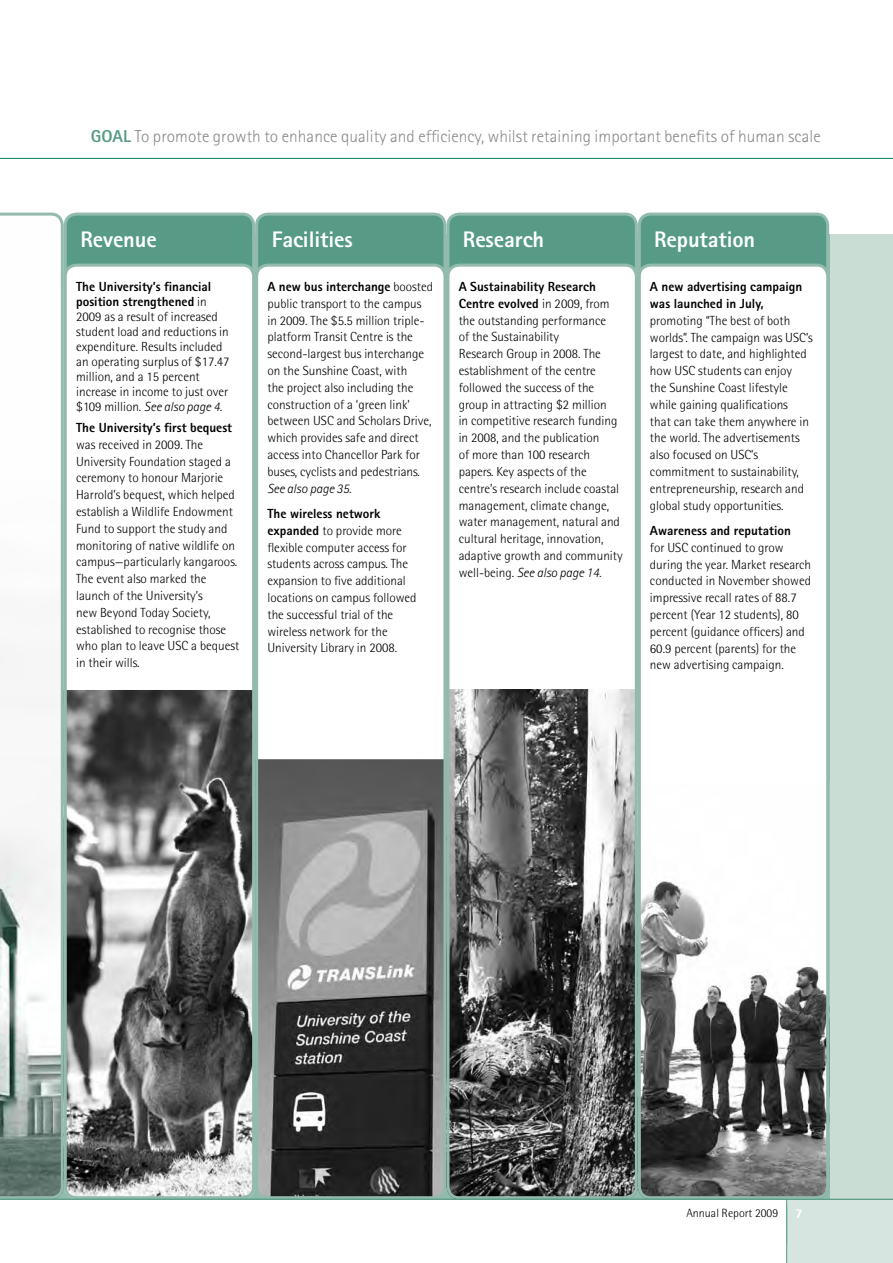
<style>
.page{position:relative;width:893px;height:1263px;background:#fff}
.page>*{position:absolute;margin:0;border:0;box-sizing:border-box;transform-origin:0 0}
.t1{font:800 22.5px "Rotis Sans Serif";letter-spacing:-.005em;color:#fff}
.t2{font:300 17.25px "Rotis Sans Serif";letter-spacing:.005em;color:#87888a}
.t3{font:800 13.5px "Rotis Semi Sans";color:#fff}
.t4{font:300 13.2px/16.8px "Rotis Semi Sans";color:#000}
.t5{font:800 13.2px/16.8px "Rotis Sans Serif";color:#000}
.t6{font:italic 300 13.2px "Rotis Sans Serif";color:#000}
.t7{font:300 12px "Rotis Semi Sans";color:#000}
.s1{font-weight:800;color:#579b87}
.s2{font-family:"Rotis Semi Sans";font-weight:300}
.s3{font-weight:300;font-style:italic}
.s4{font-family:"Rotis Semi Sans";font-style:normal}
.s5{font-family:"Rotis Sans Serif";font-weight:800}
</style>
<div class="page">
<div style="left:0;top:234px;width:893px;height:1029px;background:#c9ddd5"></div>
<hr style="left:0;top:158px;width:893px;height:1px;background:#007e67">
<svg style="left:0;top:213px;width:64px;height:986px;background:#dee4e2"></svg>
<div style="left:65px;top:214px;width:189px;height:82px;background:#579b87;border-radius:11px"></div>
<div style="left:64px;top:213px;width:191px;height:85px;border:3px solid #92bbad;border-radius:11px"></div>
<div style="left:257px;top:214px;width:188px;height:82px;background:#579b87;border-radius:11px"></div>
<div style="left:255px;top:213px;width:191px;height:85px;border:3px solid #92bbad;border-radius:11px"></div>
<div style="left:448px;top:214px;width:188px;height:82px;background:#579b87;border-radius:11px"></div>
<div style="left:446px;top:213px;width:192px;height:85px;border:3px solid #92bbad;border-radius:11px"></div>
<div style="left:639px;top:214px;width:189px;height:82px;background:#579b87;border-radius:11px"></div>
<div style="left:638px;top:213px;width:191px;height:85px;border:3px solid #92bbad;border-radius:11px"></div>
<div style="left:65px;top:265px;width:189px;height:933px;background:#fff;border-radius:11px"></div>
<img style="left:64px;top:690px;width:191px;height:509px">
<div style="left:64px;top:264px;width:191px;height:935px;border:3px solid #92bbad;border-radius:11px"></div>
<div style="left:257px;top:265px;width:188px;height:933px;background:#fff;border-radius:11px"></div>
<img style="left:255px;top:759px;width:191px;height:440px">
<div style="left:255px;top:264px;width:191px;height:935px;border:3px solid #92bbad;border-radius:11px"></div>
<div style="left:448px;top:265px;width:188px;height:933px;background:#fff;border-radius:11px"></div>
<img style="left:446px;top:689px;width:192px;height:510px">
<div style="left:446px;top:264px;width:192px;height:935px;border:3px solid #92bbad;border-radius:11px"></div>
<div style="left:639px;top:265px;width:189px;height:933px;background:#fff;border-radius:11px"></div>
<img style="left:638px;top:881px;width:191px;height:318px">
<div style="left:638px;top:264px;width:191px;height:935px;border:3px solid #92bbad;border-radius:11px"></div>
<div style="left:787px;top:1243px;width:106px;height:20px;background:#d6e5df"></div>
<div style="left:0;top:1199px;width:787px;height:64px;background:#fff"></div>
<svg style="left:459px;top:1199px;width:434px;height:44px"></svg>
<h2 class="t2" style="left:91px;top:126px;width:731px"><span class="s1">GOAL</span> To promote growth to enhance quality and efficiency, whilst retaining important benefits of human scale</h2>
<h1 class="t1" style="left:80px;top:225px;width:78px">Revenue</h1>
<h1 class="t1" style="left:272px;top:225px;width:82px">Facilities</h1>
<h1 class="t1" style="left:463px;top:225px;width:83px">Research</h1>
<h1 class="t1" style="left:654px;top:225px;width:103px">Reputation</h1>
<p class="t5" style="left:76px;top:279px;width:137px;line-height:15px">The University’s financial position strengthened <span class="s2">in</span></p>
<p class="t4" style="left:76px;top:309px;width:155px;line-height:15px">2009 as a result of increased student load and reductions in expenditure. Results included an operating surplus of $17.47 million, and a 15 percent increase in income to just over</p>
<p class="t5" style="left:76px;top:396px;width:157px;line-height:21px"><span class="s2">$109 million.</span> <span class="s3">See also page 4.<br></span>The University’s first bequest</p>
<p class="t4" style="left:76px;top:436px;width:165px">was received in 2009. The<br>University Foundation staged a ceremony to honour Marjorie<br>Harrold’s bequest, which helped establish a Wildlife Endowment<br>Fund to support the study and monitoring of native wildlife on campus—particularly kangaroos.<br>The event also marked the launch of the University’s<br>new Beyond Today Society, established to recognise those who plan to leave USC a bequest in their wills.</p>
<p class="t5" style="left:459px;top:278px;width:152px">A Sustainability Research<br>Centre evolved <span class="s2">in 2009, from</span></p>
<p class="t4" style="left:459px;top:312px;width:166px">the outstanding performance<br>of the Sustainability<br>Research Group in 2008. The establishment of the centre followed the success of the group in attracting $2 million<br>in competitive research funding in 2008, and the publication<br>of more than 100 research papers. Key aspects of the centre’s research include coastal management, climate change, water management, natural and cultural heritage, innovation, adaptive growth and community</p>
<p class="t6" style="left:459px;top:565px;width:144px"><span class="s4">well-being.</span> See also page 14.</p>
<p class="t5" style="left:267px;top:278px;width:167px">A new bus interchange <span class="s2">boosted</span></p>
<p class="t4" style="left:267px;top:295px;width:166px">public transport to the campus in 2009. The $5.5 million triple&shy;platform Transit Centre is the second-largest bus interchange on the Sunshine Coast, with<br>the project also including the construction of a ‘green link’ between USC and Scholars Drive, which provides safe and direct access into Chancellor Park for buses, cyclists and pedestrians.</p>
<p class="t6" style="left:267px;top:480px;width:86px">See also page 35.</p>
<p class="t5" style="left:267px;top:505px;width:115px">The wireless network</p>
<p class="t4" style="left:267px;top:522px;width:151px"><span class="s5">expanded</span> to provide more flexible computer access for students across campus. The expansion to five additional locations on campus followed the successful trial of the wireless network for the<br>University Library in 2008.</p>
<p class="t5" style="left:650px;top:278px;width:154px">A new advertising campaign was launched in July,</p>
<p class="t4" style="left:650px;top:312px;width:164px">promoting “The best of both worlds”. The campaign was USC’s largest to date, and highlighted how USC students can enjoy<br>the Sunshine Coast lifestyle while gaining qualifications<br>that can take them anywhere in the world. The advertisements also focused on USC’s commitment to sustainability, entrepreneurship, research and global study opportunities.</p>
<p class="t5" style="left:650px;top:522px;width:142px">Awareness and reputation</p>
<p class="t4" style="left:650px;top:539px;width:163px">for USC continued to grow during the year. Market research conducted in November showed impressive recall rates of 88.7 percent (Year 12 students), 80 percent (guidance officers) and<br>60.9 percent (parents) for the new advertising campaign.</p>
<p class="t7" style="left:686px;top:1206px;width:93px">Annual Report 2009</p>
<p class="t3" style="left:795px;top:1205px;width:9px">7</p>
</div>
